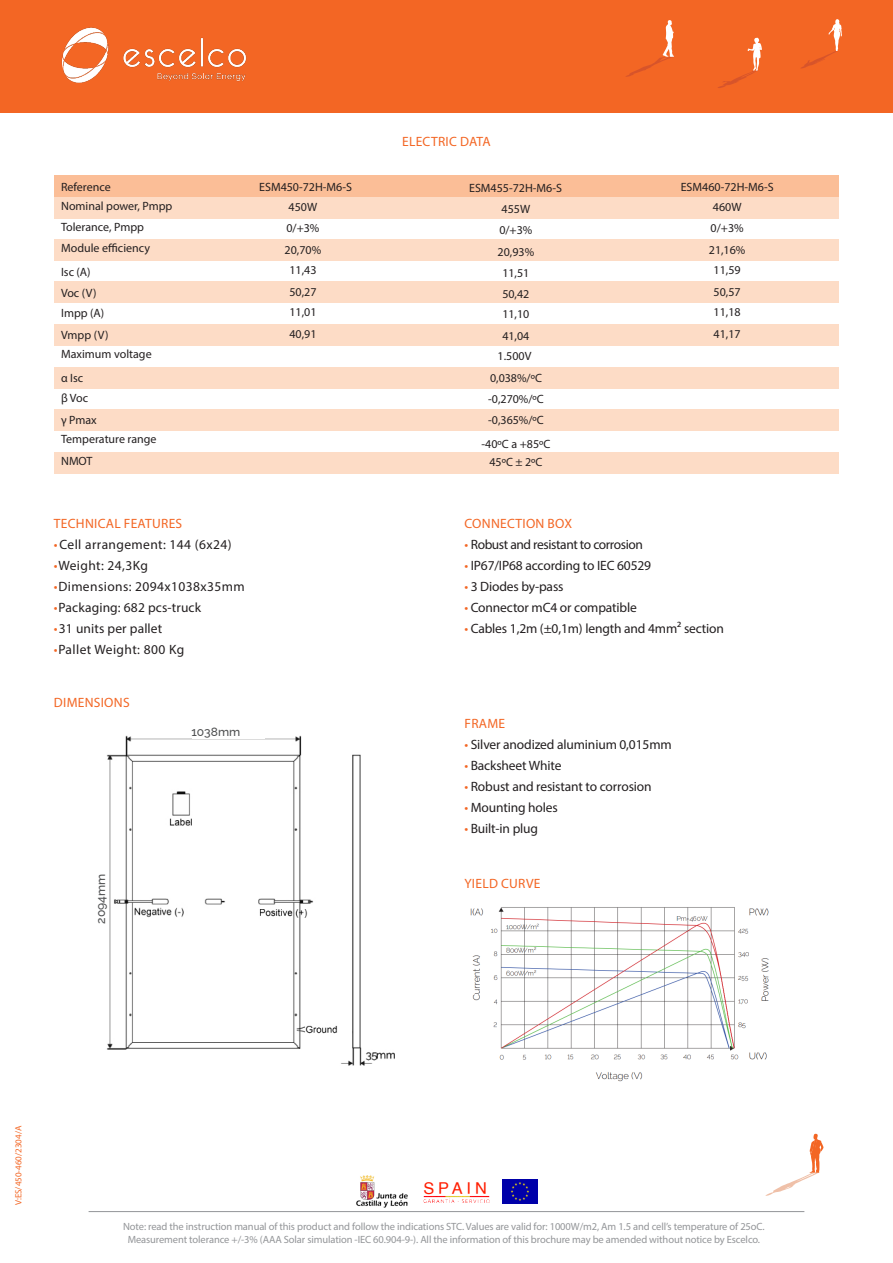
<style>
.page{position:relative;width:893px;height:1263px;background:#fff}
.page>*{position:absolute;margin:0;border:0;box-sizing:border-box;transform-origin:0 0}
.t1{font:16.35px "Helvetica";letter-spacing:.24em;color:#ff1d00}
.t2{font:13.5px "Myriad Pro";letter-spacing:-.01em;color:#231f20}
.t3{font:13.5px "Myriad Pro";letter-spacing:.03em;color:#231f20}
.t4{font:13.5px "Myriad Pro";letter-spacing:.02em;color:#f36624}
.t5{font:13.5px "Myriad Pro";letter-spacing:.01em;color:#231f20}
.t6{font:13.5px "Myriad Pro";letter-spacing:-.03em;color:#231f20}
.t7{font:12px "Myriad Pro";color:#231f20}
.t8{font:100 12px "Raleway";color:#4e4f50}
.t9{font:10.5px/12.6px "Myriad Pro";letter-spacing:-.01em;color:#939598;text-align:center}
.t10{font:9px "Myriad Pro";color:#f36624}
.s1{color:#f36624}
</style>
<div class="page">
<div style="left:0;top:0;width:893px;height:112px;background:#f36624"></div>
<div style="left:54px;top:197px;width:785px;height:21px;background:#fddcc6"></div>
<div style="left:54px;top:282px;width:785px;height:21px;background:#fddcc6"></div>
<div style="left:54px;top:410px;width:785px;height:21px;background:#fddcc6"></div>
<div style="left:54px;top:239px;width:785px;height:22px;background:#fddcc6"></div>
<div style="left:54px;top:367px;width:785px;height:21px;background:#fddcc6"></div>
<div style="left:54px;top:324px;width:785px;height:22px;background:#fddcc6"></div>
<div style="left:54px;top:452px;width:785px;height:21px;background:#fddcc6"></div>
<div style="left:54px;top:176px;width:785px;height:21px;background:#fbbe97"></div>
<svg style="left:626px;top:20px;width:48px;height:57px"></svg>
<svg style="left:801px;top:19px;width:41px;height:50px"></svg>
<svg style="left:718px;top:37px;width:44px;height:51px"></svg>
<svg style="left:765px;top:1134px;width:58px;height:62px"></svg>
<hr style="left:89px;top:1211px;width:715px;height:1px;background:#939598">
<img style="left:356px;top:1176px;width:52px;height:31px">
<img style="left:503px;top:1179px;width:34px;height:24px">
<img style="left:423px;top:1196px;width:67px;height:7px">
<img style="left:107px;top:735px;width:287px;height:331px">
<img style="left:61px;top:27px;width:186px;height:56px">
<div style="left:192px;top:701px;width:72px;height:37px;background:#fff"></div>
<div style="left:70px;top:832px;width:38px;height:98px;background:#fff"></div>
<img style="left:470px;top:907px;width:299px;height:175px">
<p class="t4" style="left:402px;top:134px;width:90px">ELECTRIC DATA</p>
<p class="t7" style="left:61px;top:179px;width:51px">Reference</p>
<p class="t7" style="left:259px;top:180px;width:94px">ESM450-72H-M6-S</p>
<p class="t7" style="left:681px;top:180px;width:94px">ESM460-72H-M6-S</p>
<p class="t7" style="left:469px;top:181px;width:94px">ESM455-72H-M6-S</p>
<p class="t7" style="left:61px;top:198px;width:113px">Nominal power, Pmpp</p>
<p class="t7" style="left:289px;top:199px;width:30px">450W</p>
<p class="t7" style="left:502px;top:202px;width:30px">455W</p>
<p class="t7" style="left:713px;top:199px;width:30px">460W</p>
<p class="t7" style="left:61px;top:219px;width:84px">Tolerance, Pmpp</p>
<p class="t7" style="left:286px;top:220px;width:35px">0/+3%</p>
<p class="t7" style="left:499px;top:223px;width:35px">0/+3%</p>
<p class="t7" style="left:711px;top:220px;width:35px">0/+3%</p>
<p class="t7" style="left:61px;top:240px;width:90px">Module efficiency</p>
<p class="t7" style="left:285px;top:243px;width:38px">20,70%</p>
<p class="t7" style="left:498px;top:245px;width:38px">20,93%</p>
<p class="t7" style="left:709px;top:243px;width:38px">21,16%</p>
<p class="t7" style="left:61px;top:264px;width:31px">Isc (A)</p>
<p class="t7" style="left:61px;top:286px;width:37px">Voc (V)</p>
<p class="t7" style="left:61px;top:306px;width:45px">Impp (A)</p>
<p class="t7" style="left:289px;top:263px;width:29px">11,43</p>
<p class="t7" style="left:289px;top:304px;width:29px">11,01</p>
<p class="t7" style="left:289px;top:284px;width:29px">50,27</p>
<p class="t7" style="left:502px;top:265px;width:29px">11,51</p>
<p class="t7" style="left:502px;top:307px;width:29px">11,10</p>
<p class="t7" style="left:502px;top:287px;width:29px">50,42</p>
<p class="t7" style="left:714px;top:263px;width:29px">11,59</p>
<p class="t7" style="left:714px;top:304px;width:29px">11,18</p>
<p class="t7" style="left:714px;top:284px;width:29px">50,57</p>
<p class="t7" style="left:61px;top:328px;width:49px">Vmpp (V)</p>
<p class="t7" style="left:289px;top:327px;width:29px">40,91</p>
<p class="t7" style="left:502px;top:329px;width:29px">41,04</p>
<p class="t7" style="left:714px;top:327px;width:29px">41,17</p>
<p class="t7" style="left:61px;top:347px;width:92px">Maximum voltage</p>
<p class="t7" style="left:498px;top:348px;width:35px">1.500V</p>
<p class="t7" style="left:61px;top:370px;width:24px">α Isc</p>
<p class="t7" style="left:490px;top:370px;width:53px">0,038%/ºC</p>
<p class="t7" style="left:61px;top:391px;width:29px">β Voc</p>
<p class="t7" style="left:488px;top:391px;width:57px">-0,270%/ºC</p>
<p class="t7" style="left:61px;top:413px;width:37px">γ Pmax</p>
<p class="t7" style="left:488px;top:413px;width:57px">-0,365%/ºC</p>
<p class="t7" style="left:61px;top:431px;width:97px">Temperature range</p>
<p class="t7" style="left:482px;top:436px;width:70px">-40ºC a +85ºC</p>
<p class="t7" style="left:61px;top:453px;width:33px">NMOT</p>
<p class="t7" style="left:489px;top:455px;width:55px">45ºC ± 2ºC</p>
<p class="t4" style="left:54px;top:515px;width:130px">TECHNICAL FEATURES</p>
<p class="t3" style="left:54px;top:536px;width:179px"><span class="s1">•</span> Cell arrangement: 144 (6x24)</p>
<p class="t3" style="left:54px;top:557px;width:96px"><span class="s1">•</span> Weight: 24,3Kg</p>
<p class="t3" style="left:54px;top:578px;width:192px"><span class="s1">•</span> Dimensions: 2094x1038x35mm</p>
<p class="t5" style="left:54px;top:599px;width:149px"><span class="s1">•</span> Packaging: 682 pcs-truck</p>
<p class="t5" style="left:54px;top:620px;width:110px"><span class="s1">•</span> 31 units per pallet</p>
<p class="t3" style="left:54px;top:641px;width:132px"><span class="s1">•</span> Pallet Weight: 800 Kg</p>
<p class="t4" style="left:54px;top:694px;width:77px">DIMENSIONS</p>
<p class="t8" style="left:191px;top:722px;width:50px">1038mm</p>
<p class="t4" style="left:464px;top:515px;width:109px">CONNECTION BOX</p>
<p class="t6" style="left:464px;top:536px;width:180px"><span class="s1">•</span> Robust and resistant to corrosion</p>
<p class="t2" style="left:464px;top:557px;width:188px"><span class="s1">•</span> IP67/IP68 according to IEC 60529</p>
<p class="t2" style="left:464px;top:578px;width:101px"><span class="s1">•</span> 3 Diodes by-pass</p>
<p class="t2" style="left:464px;top:599px;width:174px"><span class="s1">•</span> Connector mC4 or compatible</p>
<p class="t2" style="left:464px;top:620px;width:261px"><span class="s1">•</span> Cables 1,2m (±0,1m) length and 4mm² section</p>
<p class="t4" style="left:464px;top:715px;width:42px">FRAME</p>
<p class="t2" style="left:464px;top:736px;width:209px"><span class="s1">•</span> Silver anodized aluminium 0,015mm</p>
<p class="t2" style="left:464px;top:757px;width:99px"><span class="s1">•</span> Backsheet White</p>
<p class="t2" style="left:464px;top:778px;width:189px"><span class="s1">•</span> Robust and resistant to corrosion</p>
<p class="t2" style="left:464px;top:799px;width:95px"><span class="s1">•</span> Mounting holes</p>
<p class="t2" style="left:464px;top:820px;width:75px"><span class="s1">•</span> Built-in plug</p>
<p class="t8" style="left:91px;top:923px;width:52px;rotate:-90deg">2094mm</p>
<p class="t4" style="left:464px;top:875px;width:77px">YIELD CURVE</p>
<p class="t10" style="left:13px;top:1205px;width:81px;rotate:-90deg">V:ES/450-460/2304/A</p>
<p class="t1" style="left:423px;top:1176px;width:65px">SPAIN</p>
<p class="t9" style="left:123px;top:1220px;width:643px">Note: read the instruction manual of this product and follow the indications STC. Values are valid for: 1000W/m2, Am 1.5 and cell’s temperature of 25oC.<br>Measurement tolerance +/-3% (AAA Solar simulation -IEC 60.904-9-). All the information of this brochure may be amended without notice by Escelco.</p>
</div>
